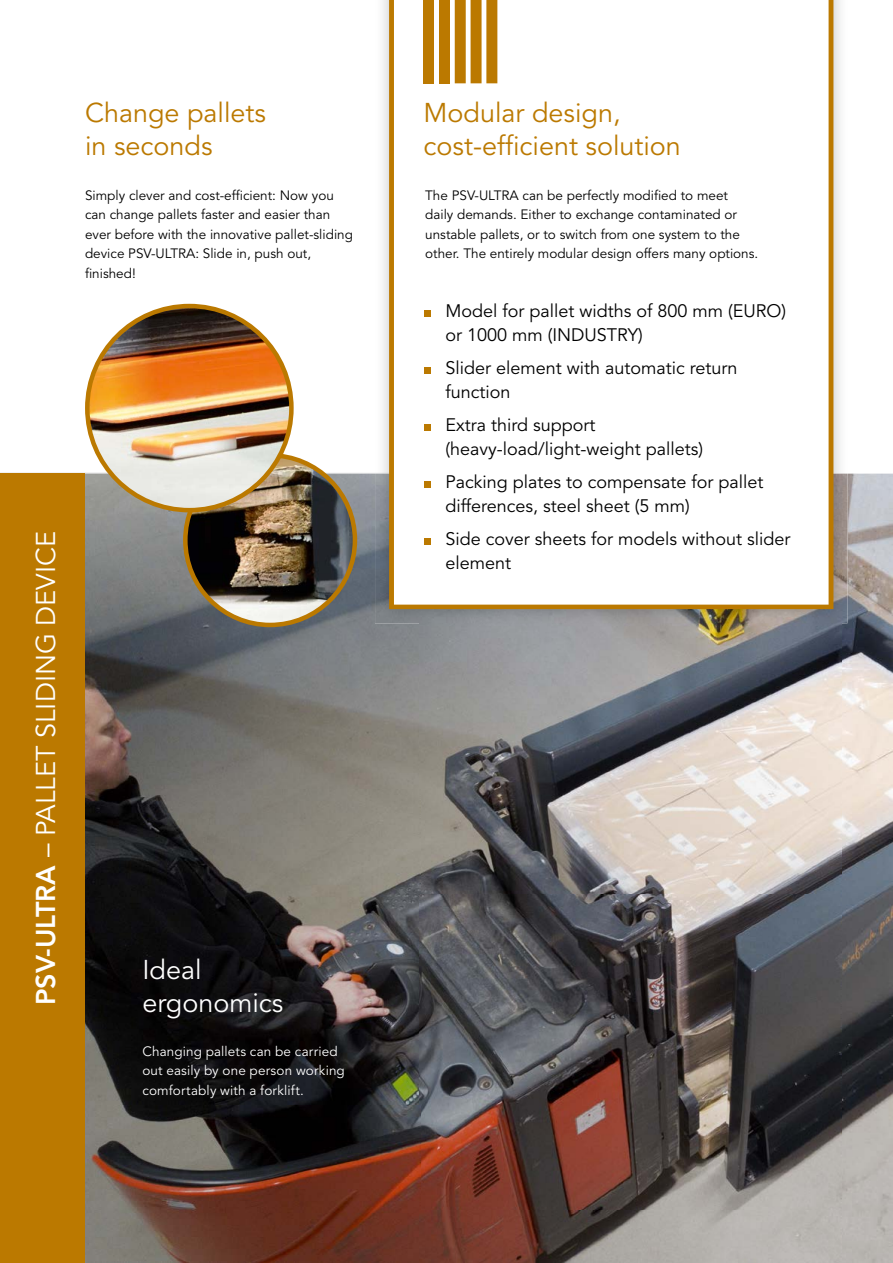
<style>
.page{position:relative;width:893px;height:1263px;background:#fff}
.page>*{position:absolute;margin:0;border:0;box-sizing:border-box;transform-origin:0 0}
.t1{font:27px/33px "Avenir";color:#bb7900}
.t2{font:27px/33px "Avenir";color:#fff}
.t3{font:18px/24px "Avenir";color:#000}
.t4{font:13.5px/19.5px "Avenir";color:#000}
.t5{font:13.5px/19.5px "Avenir";letter-spacing:.01em;color:#fff}
.s1{font-weight:800}
</style>
<div class="page">
<img style="left:0;top:473px;width:893px;height:1px">
<img style="left:85px;top:474px;width:335px;height:789px">
<img style="left:841px;top:474px;width:52px;height:789px">
<img style="left:420px;top:623px;width:421px;height:640px">
<div style="left:0;top:474px;width:85px;height:789px;background:#bb7900"></div>
<img style="left:375px;top:0;width:472px;height:623px">
<svg style="left:389px;top:0;width:444px;height:609px"></svg>
<div style="left:424px;top:310px;width:7px;height:7px;background:#bb7900"></div>
<div style="left:424px;top:367px;width:7px;height:7px;background:#bb7900"></div>
<div style="left:424px;top:424px;width:7px;height:7px;background:#bb7900"></div>
<div style="left:424px;top:481px;width:7px;height:7px;background:#bb7900"></div>
<div style="left:424px;top:538px;width:7px;height:7px;background:#bb7900"></div>
<div style="left:455px;top:0;width:11px;height:83px;background:#bb7900"></div>
<div style="left:439px;top:0;width:11px;height:83px;background:#bb7900"></div>
<div style="left:423px;top:0;width:11px;height:83px;background:#bb7900"></div>
<div style="left:471px;top:0;width:11px;height:83px;background:#bb7900"></div>
<div style="left:486px;top:0;width:11px;height:83px;background:#bb7900"></div>
<img style="left:85px;top:304px;width:272px;height:323px">
<h1 class="t1" style="left:85px;top:97px;width:183px">Change pallets in seconds</h1>
<p class="t4" style="left:85px;top:186px;width:269px">Simply clever and cost-efficient: Now you can change pallets faster and easier than ever before with the innovative pallet-sliding device PSV-ULTRA: Slide in, push out, finished!</p>
<h1 class="t2" style="left:30px;top:1005px;width:476px;rotate:-90deg"><span class="s1">PSV-Ultra</span> – PALLET SLIDING DEVICE</h1>
<h1 class="t2" style="left:142px;top:954px;width:143px">Ideal ergonomics</h1>
<p class="t5" style="left:142px;top:1041px;width:204px">Changing pallets can be carried out easily by one person working comfortably with a forklift.</p>
<h1 class="t1" style="left:423px;top:97px;width:259px">Modular design, cost-efficient solution</h1>
<p class="t4" style="left:425px;top:186px;width:335px">The PSV-ULTRA can be perfectly modified to meet daily demands. Either to exchange contaminated or unstable pallets, or to switch from one system to the other. The entirely modular design offers many options.</p>
<h2 class="t3" style="left:445px;top:299px;width:342px">Model for pallet widths of 800 mm (EURO) or 1000 mm (INDUSTRY)</h2>
<h2 class="t3" style="left:445px;top:356px;width:294px">Slider element with automatic return function</h2>
<h2 class="t3" style="left:445px;top:413px;width:259px">Extra third support (heavy-load/light-weight pallets)</h2>
<h2 class="t3" style="left:445px;top:470px;width:319px">Packing plates to compensate for pallet differences, steel sheet (5 mm)</h2>
<h2 class="t3" style="left:445px;top:527px;width:346px">Side cover sheets for models without slider element</h2>
</div>
